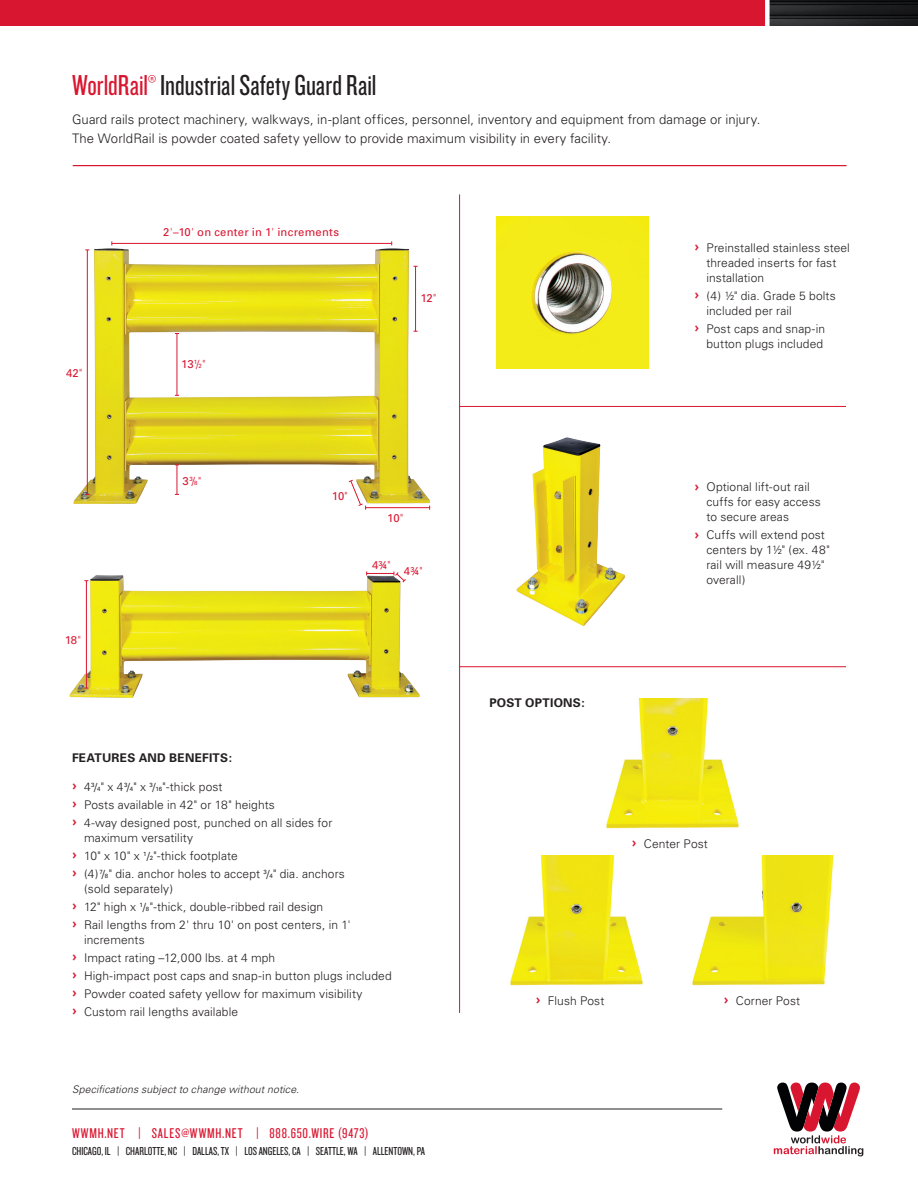
<style>
.page{position:relative;width:918px;height:1188px;background:#fff}
.page>*{position:absolute;margin:0;border:0;box-sizing:border-box;transform-origin:0 0}
.SS_Body{font:30px "Knockout HTF28 Junior Featherwt";color:#231f20}
.t1{font:14.7px "Knockout HTF28 Junior Featherwt";letter-spacing:.06em;color:#d91630}
.SS_Body-2{font:300 13.2px/19.5px "Univers";letter-spacing:.005em;color:#231f20}
.SS_Body-3{font:13.05px "Knockout HTF28 Junior Featherwt";color:#d91630}
.t2{font:300 12px/15px "Univers";letter-spacing:.01em;color:#231f20}
.t3{font:12px "Knockout HTF28 Junior Featherwt";color:#231f20}
.t4{font:700 12px "Univers";letter-spacing:.02em;color:#231f20}
.SS_Body-4{font:11.25px "Univers";letter-spacing:.02em;color:#d91630}
.SS_Body-5{font:italic 300 10.5px "Univers";letter-spacing:.01em;color:#231f20}
.s1{color:#d91630}
.s2{font-weight:300}
.s3{font-size:6px}
.s4{font-family:"Gotham";font-weight:500;font-size:13.5px;color:#d91630}
.s5{font-weight:400;font-size:11.25px}
.s6{font-weight:400;font-size:6px}
</style>
<div class="page">
<hr style="left:72px;top:1109px;width:650px;height:1px;background:#231f20">
<hr style="left:459px;top:406px;width:387px;height:1px;background:#d91630">
<hr style="left:459px;top:666px;width:387px;height:1px;background:#d91630">
<img style="left:770px;top:0;width:148px;height:25px">
<svg style="left:774px;top:1083px;width:89px;height:73px"></svg>
<img style="left:69px;top:575px;width:351px;height:123px">
<img style="left:73px;top:241px;width:358px;height:269px">
<hr style="left:366px;top:507px;width:64px;height:1px;background:#d91630">
<svg style="left:366px;top:571px;width:41px;height:12px"></svg>
<svg style="left:348px;top:479px;width:18px;height:31px"></svg>
<img style="left:496px;top:216px;width:153px;height:153px">
<img style="left:516px;top:437px;width:109px;height:190px">
<hr style="left:73px;top:165px;width:773px;height:1px;background:#d91630">
<hr style="left:459px;top:194px;width:1px;height:819px;background:#d91630">
<div style="left:0;top:0;width:766px;height:25px;background:#d91630"></div>
<div style="left:765px;top:0;width:5px;height:50px;background:#fff"></div>
<hr style="left:87px;top:250px;width:1px;height:244px;background:#d91630">
<hr style="left:86px;top:581px;width:1px;height:107px;background:#d91630">
<hr style="left:177px;top:333px;width:1px;height:62px;background:#d91630">
<hr style="left:415px;top:266px;width:1px;height:65px;background:#d91630">
<svg style="left:175px;top:464px;width:4px;height:31px"></svg>
<hr style="left:112px;top:243px;width:280px;height:1px;background:#d91630">
<img style="left:606px;top:699px;width:133px;height:130px">
<img style="left:510px;top:856px;width:133px;height:130px">
<img style="left:692px;top:856px;width:142px;height:130px">
<p class="SS_Body" style="left:72px;top:70px;width:306px"><span class="s1">WorldRail</span> Industrial Safety Guard Rail</p>
<p class="SS_Body-3" style="left:148px;top:72px;width:10px">®</p>
<p class="SS_Body-2" style="left:72px;top:109px;width:690px">Guard rails protect machinery, walkways, in-plant offices, personnel, inventory and equipment from damage or injury.<br>The WorldRail is powder coated safety yellow to provide maximum visibility in every facility.</p>
<p class="SS_Body-4" style="left:66px;top:366px;width:18px">42<span class="s2">"</span></p>
<p class="SS_Body-4" style="left:65px;top:633px;width:18px">18<span class="s2">"</span></p>
<p class="SS_Body-4" style="left:163px;top:225px;width:177px">2<span class="s2">'</span>–10<span class="s2">'</span> on center in 1<span class="s2">'</span> increments</p>
<p class="SS_Body-4" style="left:181px;top:357px;width:26px">13<sup>1</sup>/<span class="s3">2</span><span class="s2">"</span></p>
<p class="SS_Body-4" style="left:421px;top:292px;width:17px">12<span class="s2">"</span></p>
<p class="SS_Body-4" style="left:183px;top:474px;width:20px">3<sup>3</sup>/<span class="s3">8</span><span class="s2">"</span></p>
<p class="SS_Body-4" style="left:332px;top:490px;width:17px">10<span class="s2">"</span></p>
<p class="SS_Body-4" style="left:387px;top:511px;width:17px">10<span class="s2">"</span></p>
<p class="SS_Body-4" style="left:372px;top:558px;width:20px">4¾<span class="s2">"</span></p>
<p class="SS_Body-4" style="left:404px;top:565px;width:20px">4¾<span class="s2">"</span></p>
<p class="t4" style="left:72px;top:751px;width:162px">FEATURES AND BENEFITS:</p>
<p class="t2" style="left:72px;top:779px;width:152px"><span class="s4">›</span> 4<sup>3</sup><span class="s5">/</span><span class="s6">4</span>" x 4<sup>3</sup><span class="s5">/</span><span class="s6">4</span>" x <sup>3</sup><span class="s5">/</span><span class="s6">16</span>"-thick post</p>
<p class="t2" style="left:72px;top:797px;width:204px"><span class="s4">›</span> Posts available in 42" or 18" heights</p>
<p class="t2" style="left:84px;top:815px;width:250px;text-indent:-12px"><span class="s4">›</span> 4-way designed post, punched on all sides for maximum versatility</p>
<p class="t2" style="left:72px;top:848px;width:167px"><span class="s4">›</span> 10" x 10" x <sup>1</sup><span class="s5">/</span><span class="s6">2</span>"-thick footplate</p>
<p class="t2" style="left:84px;top:866px;width:262px;text-indent:-12px"><span class="s4">›</span> (4) <sup>7</sup><span class="s5">/</span><span class="s6">8</span>" dia. anchor holes to accept <sup>3</sup><span class="s5">/</span><span class="s6">4</span>" dia. anchors (sold separately)</p>
<p class="t2" style="left:72px;top:899px;width:253px"><span class="s4">›</span> 12" high x <sup>1</sup><span class="s5">/</span><span class="s6">8</span>"-thick, double-ribbed rail design</p>
<p class="t2" style="left:84px;top:917px;width:268px;text-indent:-12px"><span class="s4">›</span> Rail lengths from 2' thru 10' on post centers, in 1' increments</p>
<p class="t2" style="left:72px;top:950px;width:205px"><span class="s4">›</span> Impact rating –12,000 lbs. at 4 mph</p>
<p class="t2" style="left:72px;top:968px;width:321px"><span class="s4">›</span> High-impact post caps and snap-in button plugs included</p>
<p class="t2" style="left:72px;top:986px;width:292px"><span class="s4">›</span> Powder coated safety yellow for maximum visibility</p>
<p class="t2" style="left:72px;top:1004px;width:168px"><span class="s4">›</span> Custom rail lengths available</p>
<p class="SS_Body-5" style="left:72px;top:1083px;width:229px">Specifications subject to change without notice.</p>
<p class="t1" style="left:72px;top:1126px;width:298px">WWMH.NET | SALES@WWMH.NET | 888.650.WIRE (9473)</p>
<p class="t3" style="left:72px;top:1145px;width:355px">CHICAGO, IL | CHARLOTTE, NC | DALLAS, TX | LOS ANGELES, CA | SEATTLE, WA | ALLENTOWN, PA</p>
<p class="t2" style="left:706px;top:240px;width:145px;text-indent:-12px"><span class="s4">›</span> Preinstalled stainless steel threaded inserts for fast installation</p>
<p class="t2" style="left:706px;top:288px;width:131px;text-indent:-12px"><span class="s4">›</span> (4) ½" dia. Grade 5 bolts included per rail</p>
<p class="t2" style="left:694px;top:321px;width:132px;text-align:right"><span class="s4">›</span> Post caps and snap-in button plugs included</p>
<p class="t4" style="left:489px;top:695px;width:97px">POST OPTIONS:</p>
<p class="t2" style="left:706px;top:480px;width:116px;text-indent:-12px"><span class="s4">›</span> Optional lift-out rail cuffs for easy access to secure areas</p>
<p class="t2" style="left:706px;top:528px;width:125px;text-indent:-12px"><span class="s4">›</span> Cuffs will extend post centers by 1½" (ex. 48" rail will measure 49½" overall)</p>
<p class="t2" style="left:632px;top:836px;width:77px"><span class="s4">›</span> Center Post</p>
<p class="t2" style="left:536px;top:993px;width:70px"><span class="s4">›</span> Flush Post</p>
<p class="t2" style="left:724px;top:993px;width:78px"><span class="s4">›</span> Corner Post</p>
</div>
